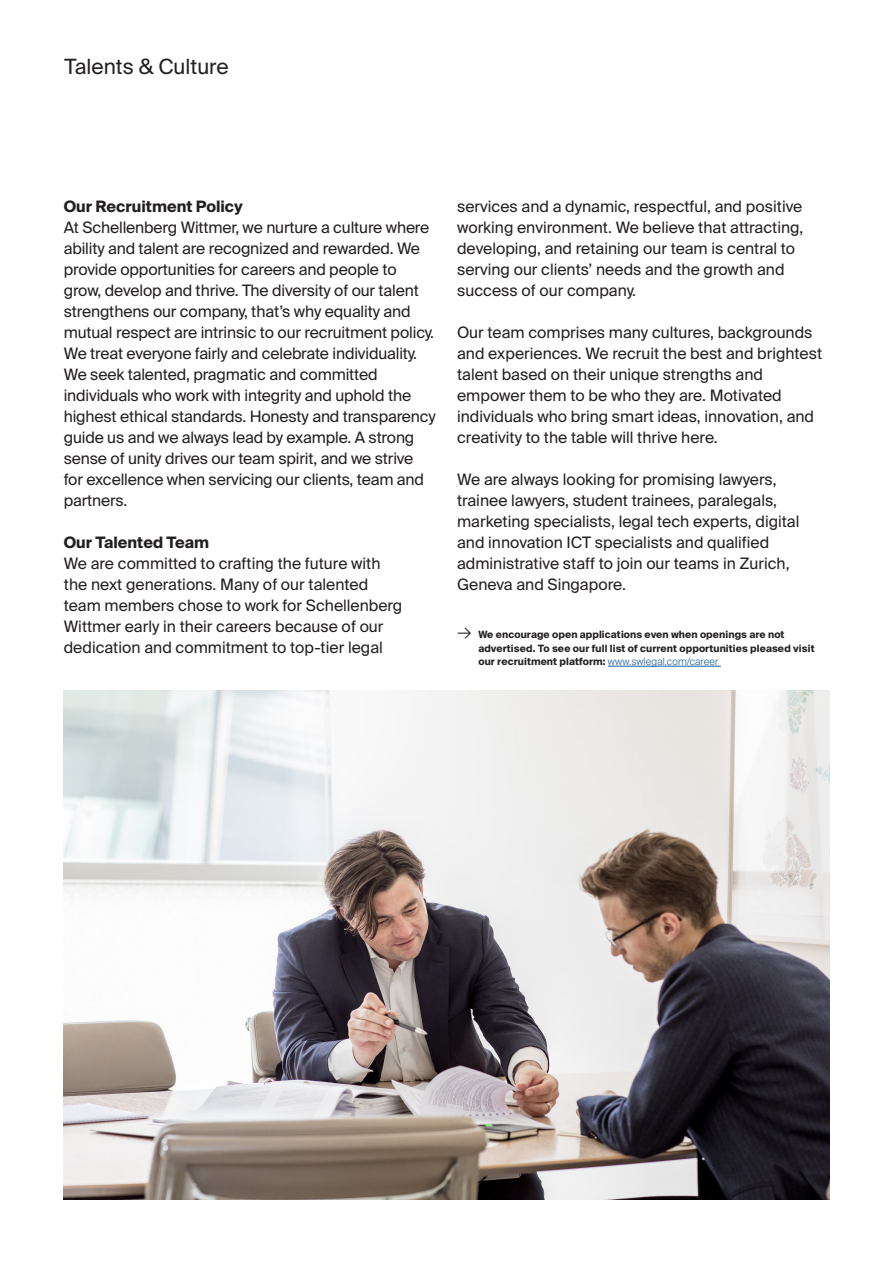
<style>
.page{position:relative;width:893px;height:1263px;background:#fff}
.page>*{position:absolute;margin:0;border:0;box-sizing:border-box;transform-origin:0 0}
.Navigation{font:21px "Suisse Intl";color:#231f20}
.Lauftext_ohne_Einz{font:15.75px/21px "Suisse Intl";color:#231f20}
.Zwischenüberschrif{font:700 15.75px "Suisse Intl";color:#231f20}
.Textanhang_5mm_-5m{font:700 10.05px/13.5px "Suisse Intl";letter-spacing:.01em;color:#231f20}
.s1{font-weight:300;font-size:18px}
.s2{font-weight:300;color:#175d9e}
</style>
<div class="page">
<img style="left:64px;top:691px;width:765px;height:508px">
<hr style="left:608px;top:666px;width:113px;height:1px;background:#175d9e">
<p class="Navigation" style="left:65px;top:54px;width:166px">Talents &amp; Culture</p>
<p class="Zwischenüberschrif" style="left:64px;top:198px;width:181px">Our Recruitment Policy</p>
<p class="Lauftext_ohne_Einz" style="left:64px;top:217px;width:373px">At Schellenberg Wittmer, we nurture a culture where ability and talent are recognized and rewarded. We provide opportunities for careers and people to grow, develop and thrive. The diversity of our talent strengthens our company, that’s why equality and mutual respect are intrinsic to our recruitment policy.<br>We treat everyone fairly and celebrate individuality.<br>We seek talented, pragmatic and committed individuals who work with integrity and uphold the highest ethical standards. Honesty and transparency guide us and we always lead by example. A strong sense of unity drives our team spirit, and we strive for excellence when servicing our clients, team and partners.</p>
<p class="Zwischenüberschrif" style="left:64px;top:534px;width:147px">Our Talented Team</p>
<p class="Lauftext_ohne_Einz" style="left:64px;top:553px;width:340px">We are committed to crafting the future with the next generations. Many of our talented team members chose to work for Schellenberg Wittmer early in their careers because of our dedication and commitment to top-tier legal</p>
<p class="Lauftext_ohne_Einz" style="left:457px;top:196px;width:348px">services and a dynamic, respectful, and positive working environment. We believe that attracting, developing, and retaining our team is central to serving our clients’ needs and the growth and success of our company.</p>
<p class="Lauftext_ohne_Einz" style="left:457px;top:322px;width:367px">Our team comprises many cultures, backgrounds and experiences. We recruit the best and brightest talent based on their unique strengths and empower them to be who they are. Motivated individuals who bring smart ideas, innovation, and creativity to the table will thrive here.</p>
<p class="Lauftext_ohne_Einz" style="left:457px;top:469px;width:344px">We are always looking for promising lawyers, trainee lawyers, student trainees, paralegals, marketing specialists, legal tech experts, digital and innovation ICT specialists and qualified administrative staff to join our teams in Zurich, Geneva and Singapore.</p>
<p class="Textanhang_5mm_-5m" style="left:478px;top:628px;width:338px;text-indent:-21px"><span class="s1">→</span> We encourage open applications even when openings are not advertised. To see our full list of current opportunities pleased visit our recruitment platform: <span class="s2">www.swlegal.com/career</span></p>
</div>
